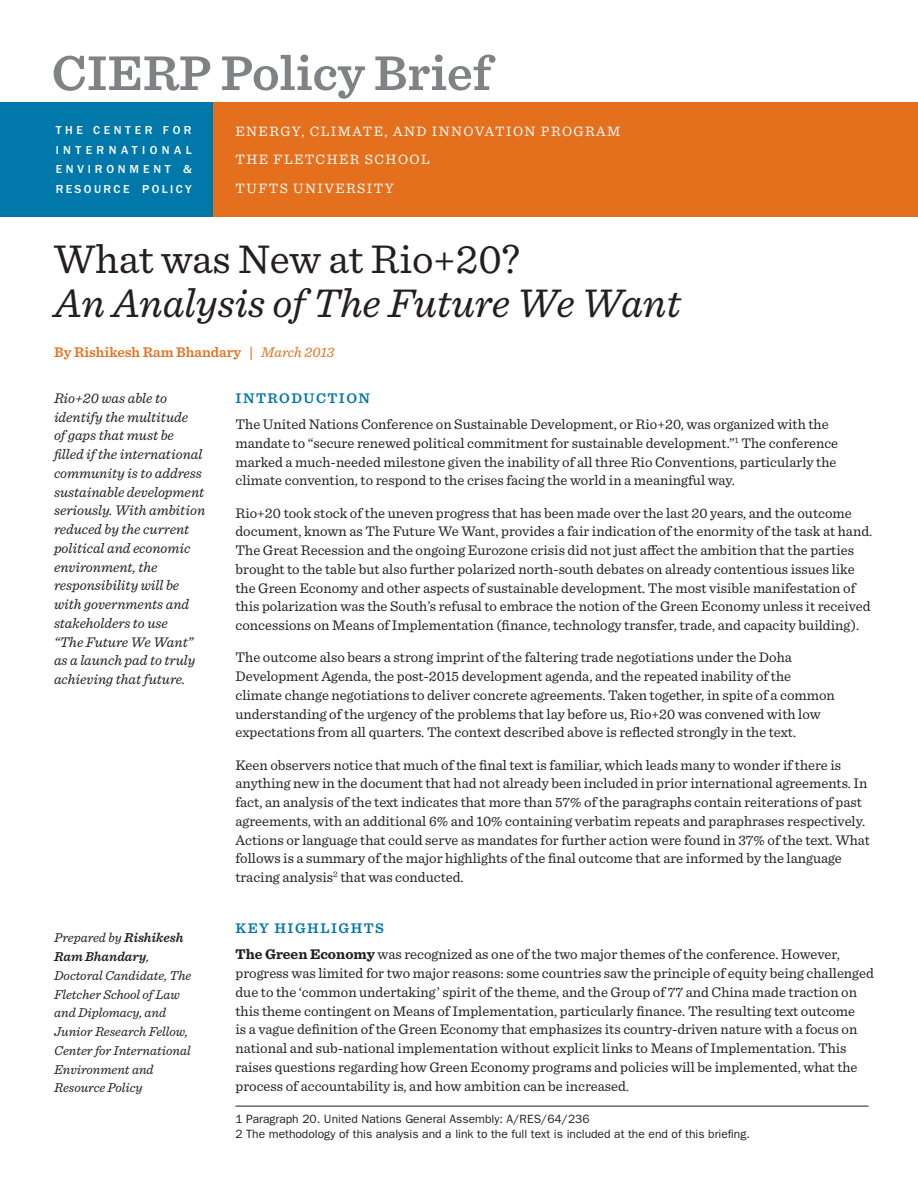
<style>
.page{position:relative;width:918px;height:1188px;background:#fff}
.page>*{position:absolute;margin:0;border:0;box-sizing:border-box;transform-origin:0 0}
.t1{font:600 51px "Sentinel";color:#808285}
.t2{font:italic 42px "Sentinel";letter-spacing:-.005em;color:#231f20}
.t3{font:42px "Sentinel";color:#231f20}
.t4{font:14.7px/18.8px "Sentinel";color:#231f20}
.t5{font:italic 14.7px/18.8px "Sentinel";color:#231f20}
.t6{font:600 14.7px "Sentinel";color:#e4701e}
.t7{font:600 14.7px "Sentinel";letter-spacing:.1em;color:#0078aa}
.t8{font:14.25px/28.5px "Sentinel";letter-spacing:.1em;color:#fff}
.t9{font:italic 13.5px/18.8px "Sentinel";color:#231f20}
.t10{font:12px/15px "ITC Franklin Gothic Std";color:#231f20}
.t11{font:500 12px/19.5px "ITC Franklin Gothic Std";letter-spacing:.315em;color:#fff;text-align:justify}
.s1{font-weight:400;font-style:italic}
.s2{font-weight:600}
.s3{font-weight:600;color:#0078aa}
.s4{font-weight:700}
</style>
<div class="page">
<div style="left:213px;top:102px;width:705px;height:115px;background:#e4701e"></div>
<div style="left:0;top:102px;width:213px;height:115px;background:#0078aa"></div>
<hr style="left:235px;top:1106px;width:634px;height:1px;background:#231f20">
<h1 class="t1" style="left:52px;top:34px;width:445px">CIERP Policy Brief</h1>
<p class="t11" style="left:56px;top:121px;width:138px">THE CENTER FOR INTERNATIONAL ENVIRONMENT &amp; RESOURCE POLICY</p>
<p class="t8" style="left:235px;top:116px;width:328px">ENERGY, CLIMATE, AND INNOVATION Program<br>THE FLETCHER SCHOOL<br>TUFTS UNIVERSITY</p>
<h2 class="t3" style="left:54px;top:227px;width:467px">What was New at Rio+20?</h2>
<h2 class="t2" style="left:54px;top:271px;width:629px">An Analysis of The Future We Want</h2>
<p class="t6" style="left:54px;top:341px;width:282px">By Rishikesh Ram Bhandary | <span class="s1">March 2013</span></p>
<p class="t5" style="left:54px;top:388px;width:153px">Rio+20 was able to identify the multitude<br>of gaps that must be filled if the international community is to address sustainable development seriously. With ambition reduced by the current political and economic environment, the responsibility will be with governments and stakeholders to use<br>“The Future We Want” as a launch pad to truly achieving that future.</p>
<p class="t9" style="left:54px;top:928px;width:139px">Prepared by <span class="s2">Rishikesh<br>Ram Bhandary</span>,<br>Doctoral Candidate, The<br>Fletcher School of Law and Diplomacy, and<br>Junior Research Fellow,<br>Center for International<br>Environment and<br>Resource Policy</p>
<p class="t7" style="left:235px;top:387px;width:136px">introduction</p>
<p class="t4" style="left:235px;top:414px;width:604px">The United Nations Conference on Sustainable Development, or Rio+20, was organized with the mandate to “secure renewed political commitment for sustainable development.”<sup>1</sup> The conference marked a much-needed milestone given the inability of all three Rio Conventions, particularly the climate convention, to respond to the crises facing the world in a meaningful way.</p>
<p class="t4" style="left:235px;top:502px;width:638px">Rio+20 took stock of the uneven progress that has been made over the last 20 years, and the outcome document, known as The Future We Want, provides a fair indication of the enormity of the task at hand.<br>The Great Recession and the ongoing Eurozone crisis did not just affect the ambition that the parties brought to the table but also further polarized north-south debates on already contentious issues like the Green Economy and other aspects of sustainable development. The most visible manifestation of this polarization was the South’s refusal to embrace the notion of the Green Economy unless it received concessions on Means of Implementation (finance, technology transfer, trade, and capacity building).</p>
<p class="t4" style="left:235px;top:647px;width:601px">The outcome also bears a strong imprint of the faltering trade negotiations under the Doha Development Agenda, the post-2015 development agenda, and the repeated inability of the climate change negotiations to deliver concrete agreements. Taken together, in spite of a common understanding of the urgency of the problems that lay before us, Rio+20 was convened with low expectations from all quarters. The context described above is reflected strongly in the text.</p>
<p class="t4" style="left:235px;top:754px;width:636px">Keen observers notice that much of the final text is familiar, which leads many to wonder if there is anything new in the document that had not already been included in prior international agreements. In fact, an analysis of the text indicates that more than 57% of the paragraphs contain reiterations of past agreements, with an additional 6% and 10% containing verbatim repeats and paraphrases respectively.<br>Actions or language that could serve as mandates for further action were found in 37% of the text. What follows is a summary of the major highlights of the final outcome that are informed by the language tracing analysis<sup>2</sup> that was conducted.</p>
<p class="t4" style="left:235px;top:914px;width:606px;line-height:26.2px"><span class="s3">Key Highlights<br></span><span class="s4">The Green Economy</span> was recognized as one of the two major themes of the conference. However,</p>
<p class="t4" style="left:235px;top:963px;width:640px">progress was limited for two major reasons: some countries saw the principle of equity being challenged due to the ‘common undertaking’ spirit of the theme, and the Group of 77 and China made traction on this theme contingent on Means of Implementation, particularly finance. The resulting text outcome<br>is a vague definition of the Green Economy that emphasizes its country-driven nature with a focus on national and sub-national implementation without explicit links to Means of Implementation. This raises questions regarding how Green Economy programs and policies will be implemented, what the process of accountability is, and how ambition can be increased.</p>
<p class="t10" style="left:235px;top:1112px;width:516px">1 Paragraph 20. United Nations General Assembly: A/RES/64/236<br>2 The methodology of this analysis and a link to the full text is included at the end of this briefing.</p>
</div>
